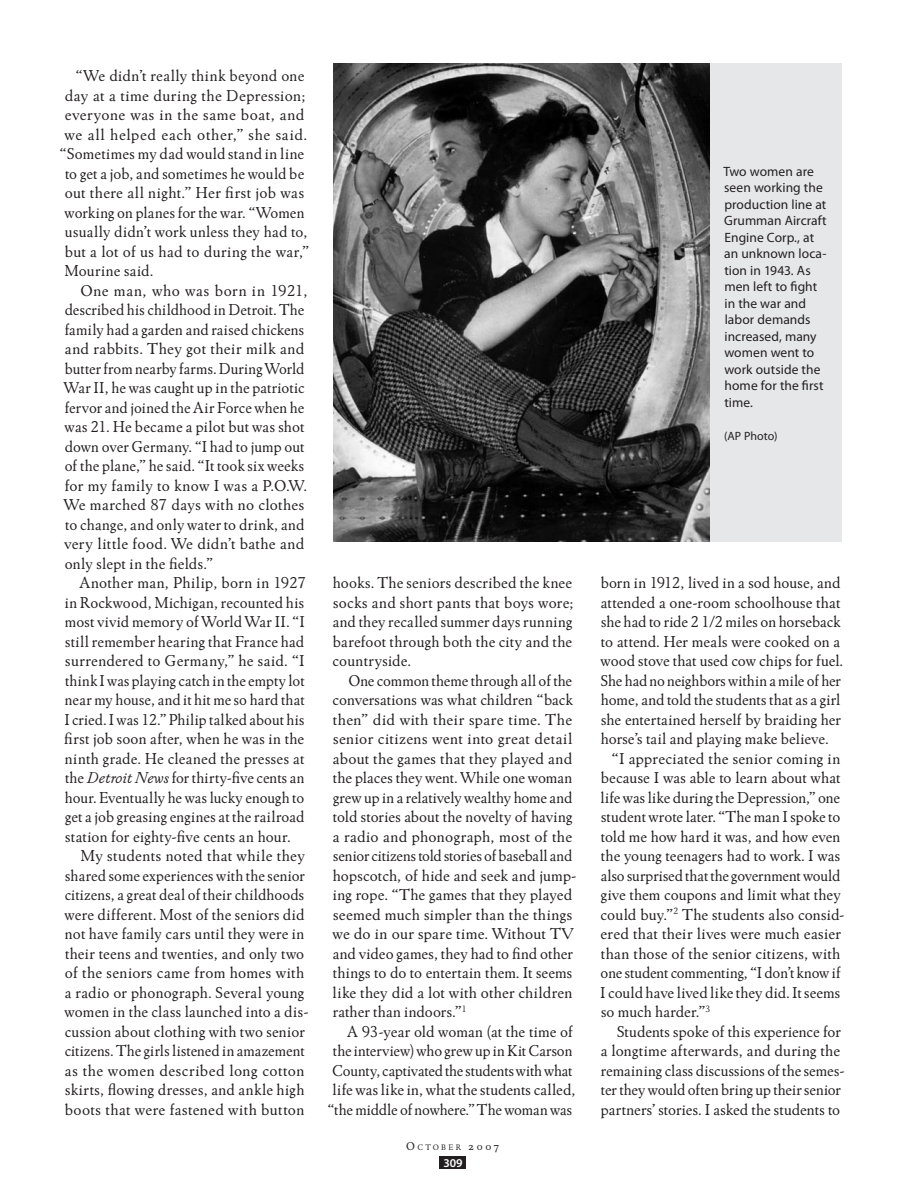
<style>
.page{position:relative;width:905px;height:1202px;background:#fff}
.page>*{position:absolute;margin:0;border:0;box-sizing:border-box;transform-origin:0 0}
.t1{font:16.5px/19.5px "Winchester New ITC";letter-spacing:.01em;color:#231f20;text-align:justify}
.t2{font:16.5px "Winchester New ITC";letter-spacing:.03em;color:#231f20}
.t3{font:16.5px "Winchester New ITC";letter-spacing:.035em;color:#231f20}
.t4{font:13.5px/16.5px "Myriad Pro";letter-spacing:.005em;color:#231f20}
.t5{font:12px "Myriad Pro";letter-spacing:.005em;color:#231f20}
.t6{font:600 12px "Myriad Pro";color:#fff}
.t7{font:8.4px "Winchester New ITC Book OS";letter-spacing:.275em;color:#231f20}
.s1{font-style:italic}
.s2{font-size:12px}
</style>
<div class="page">
<div style="left:440px;top:1156px;width:26px;height:12px;background:#231f20"></div>
<img style="left:333px;top:63px;width:377px;height:478px">
<div style="left:710px;top:63px;width:131px;height:478px;background:#e6e7e9"></div>
<p class="t1" style="left:76px;top:66px;width:230px">“We didn’t really think beyond one</p>
<p class="t1" style="left:65px;top:85px;width:242px">day at a time during the Depression;</p>
<p class="t2" style="left:65px;top:105px;width:241px">everyone was in the same boat, and</p>
<p class="t3" style="left:65px;top:124px;width:244px">we all helped each other,” she said.</p>
<p class="t1" style="left:59px;top:144px;width:246px">“Sometimes my dad would stand in line</p>
<p class="t1" style="left:65px;top:163px;width:241px">to get a job, and sometimes he would be</p>
<p class="t1" style="left:65px;top:183px;width:241px">out there all night.” Her first job was</p>
<p class="t1" style="left:65px;top:202px;width:241px">working on planes for the war. “Women</p>
<p class="t1" style="left:65px;top:222px;width:244px">usually didn’t work unless they had to,</p>
<p class="t1" style="left:65px;top:241px;width:246px">but a lot of us had to during the war,”</p>
<p class="t1" style="left:64px;top:261px;width:90px">Mourine said.</p>
<p class="t2" style="left:80px;top:280px;width:229px">One man, who was born in 1921,</p>
<p class="t1" style="left:65px;top:300px;width:241px">described his childhood in Detroit. The</p>
<p class="t1" style="left:65px;top:319px;width:241px">family had a garden and raised chickens</p>
<p class="t1" style="left:65px;top:339px;width:241px">and rabbits. They got their milk and</p>
<p class="t1" style="left:65px;top:358px;width:241px">butter from nearby farms. During World</p>
<p class="t1" style="left:64px;top:378px;width:242px">War II, he was caught up in the patriotic</p>
<p class="t1" style="left:65px;top:397px;width:241px">fervor and joined the Air Force when he</p>
<p class="t1" style="left:65px;top:417px;width:241px">was 21. He became a pilot but was shot</p>
<p class="t1" style="left:65px;top:436px;width:241px">down over Germany. “I had to jump out</p>
<p class="t1" style="left:65px;top:456px;width:241px">of the plane,” he said. “It took six weeks</p>
<p class="t1" style="left:65px;top:475px;width:244px">for my family to know I was a P.O.W.</p>
<p class="t1" style="left:64px;top:495px;width:242px">We marched 87 days with no clothes</p>
<p class="t1" style="left:65px;top:514px;width:241px">to change, and only water to drink, and</p>
<p class="t1" style="left:64px;top:534px;width:242px">very little food. We didn’t bathe and</p>
<p class="t1" style="left:65px;top:553px;width:150px">only slept in the fields.”</p>
<p class="t1" style="left:79px;top:573px;width:228px">Another man, Philip, born in 1927</p>
<p class="t1" style="left:65px;top:592px;width:241px">in Rockwood, Michigan, recounted his</p>
<p class="t1" style="left:65px;top:612px;width:241px">most vivid memory of World War II. “I</p>
<p class="t1" style="left:65px;top:631px;width:240px">still remember hearing that France had</p>
<p class="t1" style="left:65px;top:651px;width:241px">surrendered to Germany,” he said. “I</p>
<p class="t1" style="left:65px;top:670px;width:241px">think I was playing catch in the empty lot</p>
<p class="t1" style="left:65px;top:690px;width:241px">near my house, and it hit me so hard that</p>
<p class="t1" style="left:64px;top:709px;width:241px">I cried. I was 12.” Philip talked about his</p>
<p class="t1" style="left:64px;top:729px;width:241px">first job soon after, when he was in the</p>
<p class="t1" style="left:65px;top:748px;width:241px">ninth grade. He cleaned the presses at</p>
<p class="t1" style="left:65px;top:768px;width:241px">the <span class="s1">Detroit News</span> for thirty-five cents an</p>
<p class="t1" style="left:65px;top:787px;width:241px">hour. Eventually he was lucky enough to</p>
<p class="t1" style="left:65px;top:807px;width:241px">get a job greasing engines at the railroad</p>
<p class="t1" style="left:65px;top:826px;width:227px">station for eighty-five cents an hour.</p>
<p class="t1" style="left:81px;top:846px;width:226px">My students noted that while they</p>
<p class="t1" style="left:65px;top:865px;width:241px">shared some experiences with the senior</p>
<p class="t1" style="left:65px;top:885px;width:241px">citizens, a great deal of their childhoods</p>
<p class="t1" style="left:65px;top:904px;width:241px">were different. Most of the seniors did</p>
<p class="t1" style="left:65px;top:924px;width:241px">not have family cars until they were in</p>
<p class="t1" style="left:65px;top:943px;width:241px">their teens and twenties, and only two</p>
<p class="t1" style="left:65px;top:963px;width:241px">of the seniors came from homes with</p>
<p class="t1" style="left:65px;top:982px;width:241px">a radio or phonograph. Several young</p>
<p class="t1" style="left:65px;top:1002px;width:246px">women in the class launched into a dis-</p>
<p class="t1" style="left:65px;top:1021px;width:242px">cussion about clothing with two senior</p>
<p class="t1" style="left:65px;top:1041px;width:241px">citizens. The girls listened in amazement</p>
<p class="t1" style="left:65px;top:1060px;width:241px">as the women described long cotton</p>
<p class="t1" style="left:65px;top:1080px;width:241px">skirts, flowing dresses, and ankle high</p>
<p class="t1" style="left:65px;top:1099px;width:241px">boots that were fastened with button</p>
<p class="t1" style="left:332px;top:573px;width:242px">hooks. The seniors described the knee socks and short pants that boys wore; and they recalled summer days running barefoot through both the city and the countryside.</p>
<p class="t1" style="left:332px;top:670px;width:246px;text-align:left;text-indent:16px">One common theme through all of the conversations was what children “back then” did with their spare time. The senior citizens went into great detail about the games that they played and the places they went. While one woman grew up in a relatively wealthy home and told stories about the novelty of having a radio and phonograph, most of the senior citizens told stories of baseball and hopscotch, of hide and seek and jump&shy;ing rope. “The games that they played seemed much simpler than the things we do in our spare time. Without TV and video games, they had to find other things to do to entertain them. It seems like they did a lot with other children rather than indoors.”<sup>1</sup></p>
<p class="t1" style="left:327px;top:1021px;width:250px;text-align:right">A 93-year old woman (at the time of the interview) who grew up in Kit Carson County, captivated the students with what life was like in, what the students called, “the middle of nowhere.” The woman was</p>
<p class="t7" style="left:406px;top:1141px;width:95px"><span class="s2">O</span>CTO BER <span class="s2">2007</span></p>
<p class="t6" style="left:443px;top:1154px;width:20px">309</p>
<p class="t4" style="left:723px;top:163px;width:105px">Two women are seen working the production line at<br>Grumman Aircraft<br>Engine Corp., at an unknown loca&shy;tion in 1943. As men left to fight in the war and labor demands increased, many women went to work outside the home for the first time.</p>
<p class="t5" style="left:724px;top:429px;width:55px">(AP Photo)</p>
<p class="t1" style="left:600px;top:573px;width:241px">born in 1912, lived in a sod house, and</p>
<p class="t1" style="left:600px;top:592px;width:241px">attended a one-room schoolhouse that</p>
<p class="t1" style="left:601px;top:612px;width:241px">she had to ride 2 1/2 miles on horseback</p>
<p class="t1" style="left:601px;top:631px;width:241px">to attend. Her meals were cooked on a</p>
<p class="t1" style="left:600px;top:651px;width:244px">wood stove that used cow chips for fuel.</p>
<p class="t1" style="left:600px;top:670px;width:242px">She had no neighbors within a mile of her</p>
<p class="t1" style="left:600px;top:690px;width:241px">home, and told the students that as a girl</p>
<p class="t1" style="left:601px;top:709px;width:241px">she entertained herself by braiding her</p>
<p class="t1" style="left:600px;top:729px;width:229px">horse’s tail and playing make believe.</p>
<p class="t1" style="left:611px;top:748px;width:230px">“I appreciated the senior coming in</p>
<p class="t1" style="left:600px;top:768px;width:241px">because I was able to learn about what</p>
<p class="t1" style="left:600px;top:787px;width:241px">life was like during the Depression,” one</p>
<p class="t1" style="left:601px;top:807px;width:241px">student wrote later. “The man I spoke to</p>
<p class="t1" style="left:601px;top:826px;width:241px">told me how hard it was, and how even</p>
<p class="t1" style="left:601px;top:846px;width:241px">the young teenagers had to work. I was</p>
<p class="t1" style="left:600px;top:865px;width:241px">also surprised that the government would</p>
<p class="t1" style="left:601px;top:885px;width:241px">give them coupons and limit what they</p>
<p class="t1" style="left:600px;top:904px;width:245px">could buy.”<sup>2</sup> The students also consid-</p>
<p class="t1" style="left:600px;top:924px;width:242px">ered that their lives were much easier</p>
<p class="t1" style="left:601px;top:943px;width:241px">than those of the senior citizens, with</p>
<p class="t1" style="left:600px;top:963px;width:241px">one student commenting, “I don’t know if</p>
<p class="t1" style="left:600px;top:982px;width:241px">I could have lived like they did. It seems</p>
<p class="t1" style="left:601px;top:1002px;width:111px">so much harder.”<sup>3</sup></p>
<p class="t1" style="left:617px;top:1021px;width:225px">Students spoke of this experience for</p>
<p class="t1" style="left:600px;top:1041px;width:241px">a longtime afterwards, and during the</p>
<p class="t1" style="left:600px;top:1060px;width:245px">remaining class discussions of the semes-</p>
<p class="t1" style="left:601px;top:1080px;width:241px">ter they would often bring up their senior</p>
<p class="t1" style="left:601px;top:1099px;width:241px">partners’ stories. I asked the students to</p>
</div>
